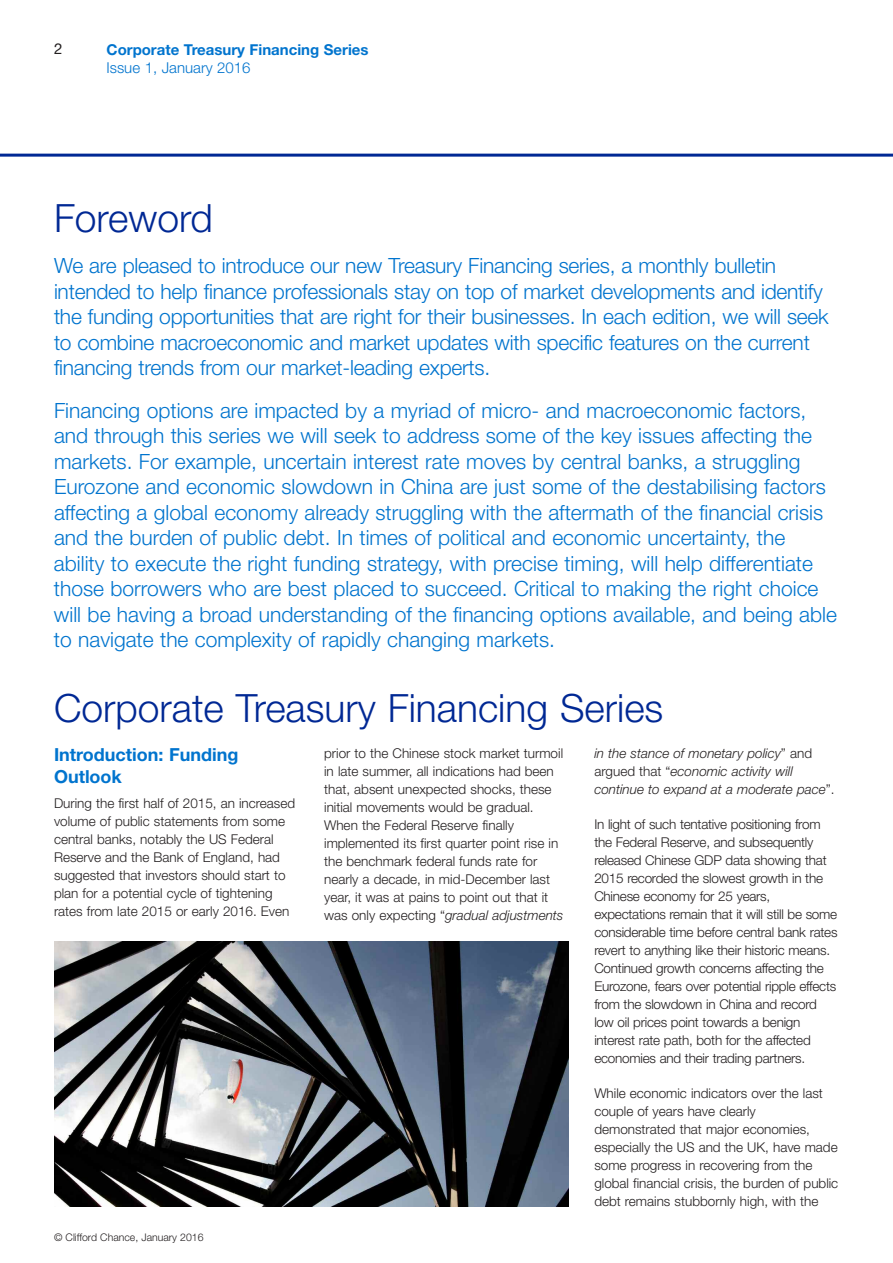
<style>
.page{position:relative;width:893px;height:1263px;background:#fff}
.page>*{position:absolute;margin:0;border:0;box-sizing:border-box;transform-origin:0 0}
.t1{font:300 39px "Helvetica Neue LT";color:#002894}
.t2{font:300 21px/25.5px "Helvetica Neue LT";color:#0074ce}
.t3{font:700 18px/22.5px "Helvetica Neue LT";color:#0074ce}
.t4{font:700 15px "Helvetica Neue LT";color:#0074ce}
.t5{font:300 15px "Helvetica Neue LT";color:#0074ce}
.t6{font:15px "Helvetica Neue LT";color:#231f20}
.t7{font:300 13.5px/18px "Helvetica Neue LT";color:#231f20}
.t8{font:italic 300 13.5px/18px "Helvetica Neue LT";color:#231f20}
.t9{font:300 10.5px "Helvetica Neue LT";color:#231f20}
.s1{font-style:italic}
.s2{font-style:normal}
</style>
<div class="page">
<hr style="left:0;top:154px;width:893px;height:3px;background:#002894">
<img style="left:54px;top:941px;width:515px;height:265px">
<p class="t6" style="left:54px;top:43px;width:10px">2</p>
<p class="t4" style="left:107px;top:44px;width:264px">Corporate Treasury Financing Series</p>
<p class="t5" style="left:107px;top:62px;width:146px">Issue 1, January 2016</p>
<h1 class="t1" style="left:54px;top:204px;width:160px">Foreword</h1>
<p class="t2" style="left:54px;top:255px;width:776px">We are pleased to introduce our new Treasury Financing series, a monthly bulletin intended to help finance professionals stay on top of market developments and identify the funding opportunities that are right for their businesses. In each edition, we will seek to combine macroeconomic and market updates with specific features on the current financing trends from our market-leading experts.</p>
<p class="t2" style="left:54px;top:400px;width:784px">Financing options are impacted by a myriad of micro- and macroeconomic factors, and through this series we will seek to address some of the key issues affecting the markets. For example, uncertain interest rate moves by central banks, a struggling Eurozone and economic slowdown in China are just some of the destabilising factors affecting a global economy already struggling with the aftermath of the financial crisis and the burden of public debt. In times of political and economic uncertainty, the ability to execute the right funding strategy, with precise timing, will help differentiate those borrowers who are best placed to succeed. Critical to making the right choice will be having a broad understanding of the financing options available, and being able to navigate the complexity of rapidly changing markets.</p>
<h1 class="t1" style="left:54px;top:694px;width:611px">Corporate Treasury Financing Series</h1>
<h3 class="t3" style="left:54px;top:745px;width:186px">Introduction: Funding<br>Outlook</h3>
<p class="t7" style="left:54px;top:795px;width:243px">During the first half of 2015, an increased volume of public statements from some central banks, notably the US Federal Reserve and the Bank of England, had suggested that investors should start to plan for a potential cycle of tightening rates from late 2015 or early 2016. Even</p>
<p class="t9" style="left:54px;top:1233px;width:151px">© Clifford Chance, January 2016</p>
<p class="t7" style="left:324px;top:745px;width:241px">prior to the Chinese stock market turmoil in late summer, all indications had been that, absent unexpected shocks, these initial movements would be gradual.<br>When the Federal Reserve finally implemented its first quarter point rise in the benchmark federal funds rate for nearly a decade, in mid-December last year, it was at pains to point out that it was only expecting “<span class="s1">gradual adjustments</span></p>
<p class="t8" style="left:594px;top:745px;width:242px">in the stance of monetary policy<span class="s2">” and argued that “</span>economic activity will continue to expand at a moderate pace<span class="s2">”.</span></p>
<p class="t7" style="left:594px;top:816px;width:245px">In light of such tentative positioning from the Federal Reserve, and subsequently released Chinese GDP data showing that 2015 recorded the slowest growth in the Chinese economy for 25 years, expectations remain that it will still be some considerable time before central bank rates revert to anything like their historic means.<br>Continued growth concerns affecting the Eurozone, fears over potential ripple effects from the slowdown in China and record low oil prices point towards a benign interest rate path, both for the affected economies and their trading partners.</p>
<p class="t7" style="left:594px;top:1085px;width:245px">While economic indicators over the last couple of years have clearly demonstrated that major economies, especially the US and the UK, have made some progress in recovering from the global financial crisis, the burden of public debt remains stubbornly high, with the</p>
</div>
